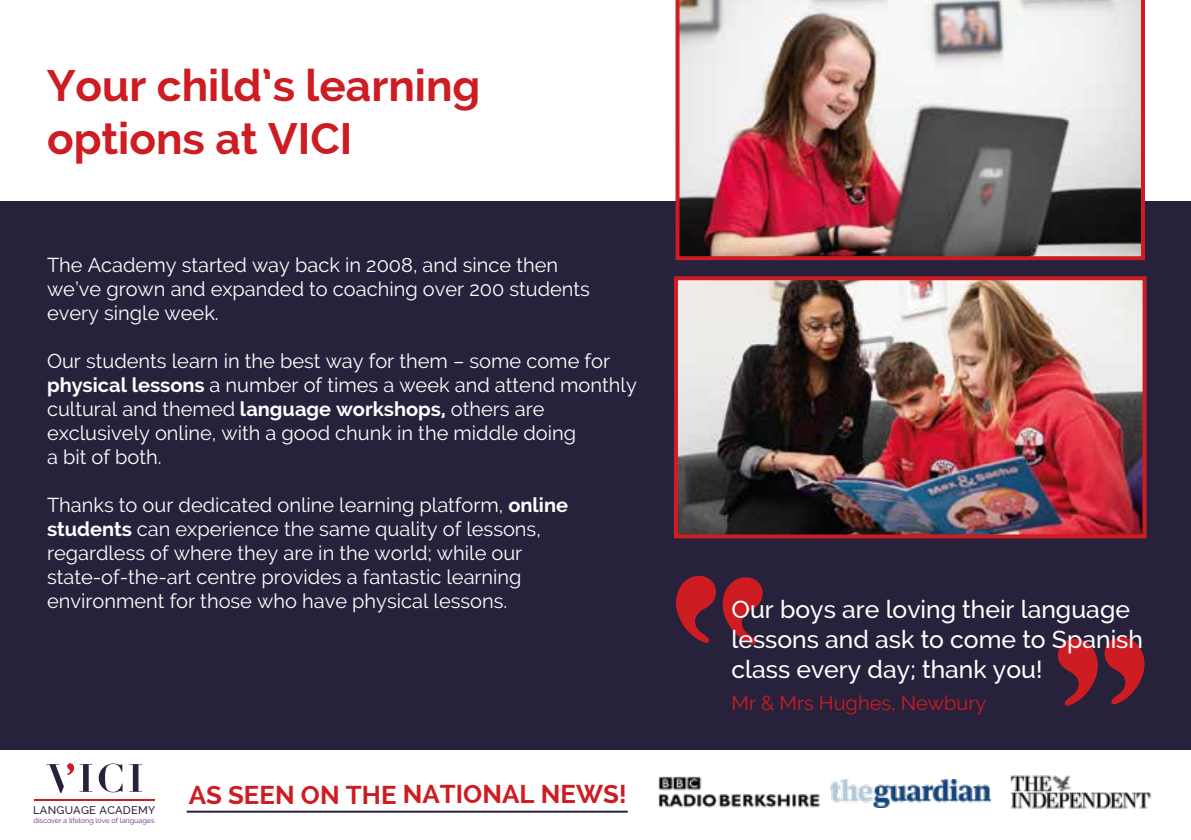
<style>
.page{position:relative;width:1191px;height:840px;background:#fff}
.page>*{position:absolute;margin:0;border:0;box-sizing:border-box;transform-origin:0 0}
.t1{font:700 44px/52.8px "Raleway";color:#cd1c22}
.t2{font:700 25.8px "Raleway";letter-spacing:-.005em;color:#cd1c22}
.t3{font:500 24.8px/29.6px "Raleway";color:#fff}
.t4{font:20px/24px "Raleway";color:#fff}
.t5{font:20px "Raleway";color:#cd1c22}
.t6{font:500 11.2px "Raleway";letter-spacing:.025em;color:#28213c}
.t7{font:7.2px "Raleway";color:#662782}
.s1{font-weight:700}
</style>
<div class="page">
<div style="left:0;top:201px;width:1191px;height:548px;background:#28213c"></div>
<svg style="left:676px;top:575px;width:87px;height:69px"></svg>
<svg style="left:1057px;top:637px;width:88px;height:68px"></svg>
<img style="left:1010px;top:775px;width:142px;height:34px">
<img style="left:830px;top:779px;width:160px;height:27px">
<img style="left:658px;top:776px;width:162px;height:32px">
<img style="left:679px;top:281px;width:462px;height:252px">
<img style="left:675px;top:0;width:470px;height:260px">
<div style="left:674px;top:276px;width:472px;height:262px;border:4px solid #cd1c22"></div>
<hr style="left:34px;top:798px;width:121px;height:2px;background:#cd1c22">
<svg style="left:46px;top:763px;width:46px;height:29px"></svg>
<svg style="left:99px;top:763px;width:23px;height:29px"></svg>
<svg style="left:129px;top:764px;width:13px;height:27px"></svg>
<hr style="left:187px;top:810px;width:441px;height:2px;background:#28213c">
<h1 class="t1" style="left:47px;top:59px;width:435px">Your child’s learning options at VICI</h1>
<p class="t4" style="left:47px;top:252px;width:544px">The Academy started way back in 2008, and since then we’ve grown and expanded to coaching over 200 students every single week.</p>
<p class="t4" style="left:47px;top:348px;width:591px">Our students learn in the best way for them – some come for <span class="s1">physical lessons</span> a number of times a week and attend monthly cultural and themed <span class="s1">language workshops,</span> others are exclusively online, with a good chunk in the middle doing<br>a bit of both.</p>
<p class="t4" style="left:47px;top:492px;width:522px">Thanks to our dedicated online learning platform, <span class="s1">online students</span> can experience the same quality of lessons, regardless of where they are in the world; while our state-of-the-art centre provides a fantastic learning environment for those who have physical lessons.</p>
<p class="t6" style="left:33px;top:802px;width:124px">LANGUAGE ACADEMY</p>
<p class="t7" style="left:34px;top:815px;width:123px">discover a lifelong love of languages</p>
<p class="t2" style="left:189px;top:779px;width:439px">AS SEEN ON THE NATIONAL NEWS!</p>
<p class="t3" style="left:731px;top:594px;width:413px">Our boys are loving their language lessons and ask to come to Spanish class every day; thank you!</p>
<p class="t5" style="left:731px;top:691px;width:256px">Mr &amp; Mrs Hughes, Newbury</p>
</div>
